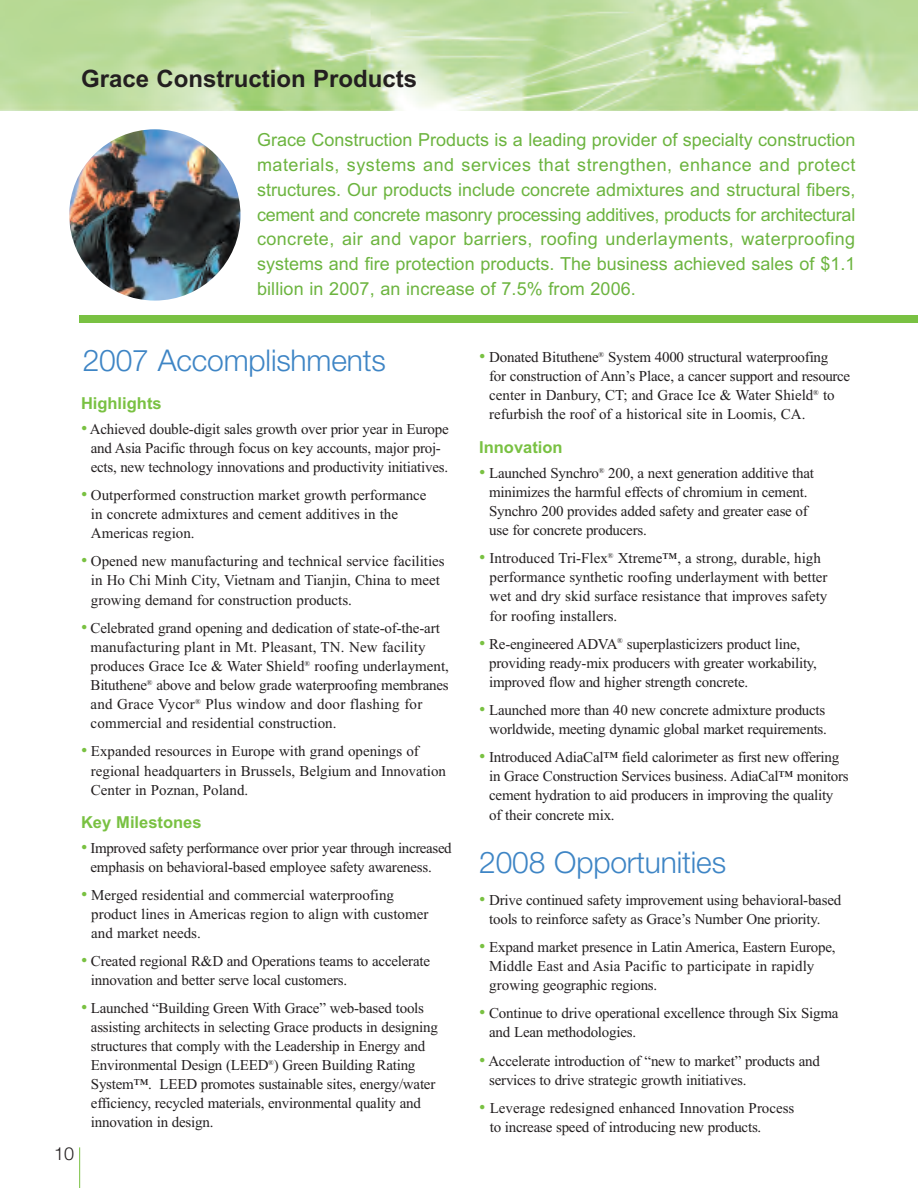
<style>
.page{position:relative;width:918px;height:1188px;background:#fff}
.page>*{position:absolute;margin:0;border:0;box-sizing:border-box;transform-origin:0 0}
.t1{font:300 30px "Helvetica Neue";letter-spacing:-.005em;color:#3e85c5}
.t2{font:700 24px "Arial";color:#231f20}
.t3{font:18px/24.8px "Arial";letter-spacing:.005em;color:#6cb43f;text-align:justify}
.t4{font:300 18px "Helvetica Neue";color:#231f20}
.t5{font:700 16.5px "Arial";color:#79c142}
.t6{font:15px/19.2px "Times New Roman";letter-spacing:-.015em;color:#231f20}
.s1{font-size:18px;color:#79c142}
</style>
<div class="page">
<img style="left:0;top:0;width:918px;height:111px">
<div style="left:80px;top:315px;width:838px;height:7px;background:#79c142"></div>
<hr style="left:79px;top:1147px;width:1px;height:41px;background:#79c142">
<img style="left:69px;top:129px;width:171px;height:172px">
<h2 class="t2" style="left:81px;top:65px;width:338px">Grace Construction Products</h2>
<p class="t3" style="left:257px;top:128px;width:600px">Grace Construction Products is a leading provider of specialty construction materials, systems and services that strengthen, enhance and protect structures. Our products include concrete admixtures and structural fibers, cement and concrete masonry processing additives, products for architectural concrete, air and vapor barriers, roofing underlayments, waterproofing systems and fire protection products. The business achieved sales of $1.1 billion in 2007, an increase of 7.5% from 2006.</p>
<p class="t4" style="left:54px;top:1147px;width:22px">10</p>
<h1 class="t1" style="left:83px;top:349px;width:305px">2007 Accomplishments</h1>
<p class="t5" style="left:81px;top:393px;width:82px">Highlights</p>
<p class="t6" style="left:91px;top:419px;width:359px;text-indent:-10px"><span class="s1">•</span> Achieved double-digit sales growth over prior year in Europe and Asia Pacific through focus on key accounts, major proj&shy;ects, new technology innovations and productivity initiatives.</p>
<p class="t6" style="left:91px;top:485px;width:337px;text-indent:-10px"><span class="s1">•</span> Outperformed construction market growth performance in concrete admixtures and cement additives in the<br>Americas region.</p>
<p class="t6" style="left:91px;top:552px;width:355px;text-indent:-10px"><span class="s1">•</span> Opened new manufacturing and technical service facilities in Ho Chi Minh City, Vietnam and Tianjin, China to meet growing demand for construction products.</p>
<p class="t6" style="left:91px;top:618px;width:360px;text-indent:-10px"><span class="s1">•</span> Celebrated grand opening and dedication of state-of-the-art manufacturing plant in Mt. Pleasant, TN. New facility produces Grace Ice &amp; Water Shield<sup>®</sup> roofing underlayment, Bituthene<sup>®</sup> above and below grade waterproofing membranes and Grace Vycor<sup>®</sup> Plus window and door flashing for commercial and residential construction.</p>
<p class="t6" style="left:91px;top:742px;width:357px;text-indent:-10px"><span class="s1">•</span> Expanded resources in Europe with grand openings of regional headquarters in Brussels, Belgium and Innovation<br>Center in Poznan, Poland.</p>
<p class="t5" style="left:81px;top:813px;width:122px">Key Milestones</p>
<p class="t6" style="left:91px;top:838px;width:363px;text-indent:-10px"><span class="s1">•</span> Improved safety performance over prior year through increased emphasis on behavioral-based employee safety awareness.</p>
<p class="t6" style="left:91px;top:885px;width:339px;text-indent:-10px"><span class="s1">•</span> Merged residential and commercial waterproofing product lines in Americas region to align with customer and market needs.</p>
<p class="t6" style="left:91px;top:951px;width:341px;text-indent:-10px"><span class="s1">•</span> Created regional R&amp;D and Operations teams to accelerate innovation and better serve local customers.</p>
<p class="t6" style="left:91px;top:998px;width:348px;text-indent:-10px"><span class="s1">•</span> Launched “Building Green With Grace” web-based tools assisting architects in selecting Grace products in designing structures that comply with the Leadership in Energy and Environmental Design (LEED<sup>®</sup>) Green Building Rating System™. LEED promotes sustainable sites, energy/water efficiency, recycled materials, environmental quality and innovation in design.</p>
<p class="t6" style="left:489px;top:347px;width:362px;text-indent:-10px"><span class="s1">•</span> Donated Bituthene<sup>®</sup> System 4000 structural waterproofing<br>for construction of Ann’s Place, a cancer support and resource center in Danbury, CT; and Grace Ice &amp; Water Shield<sup>®</sup> to refurbish the roof of a historical site in Loomis, CA.</p>
<p class="t5" style="left:479px;top:437px;width:85px">Innovation</p>
<p class="t6" style="left:489px;top:463px;width:326px;text-indent:-10px"><span class="s1">•</span> Launched Synchro<sup>®</sup> 200, a next generation additive that minimizes the harmful effects of chromium in cement.<br>Synchro 200 provides added safety and greater ease of use for concrete producers.</p>
<p class="t6" style="left:490px;top:548px;width:340px;text-indent:-10px"><span class="s1">•</span> Introduced Tri-Flex<sup>®</sup> Xtreme™, a strong, durable, high performance synthetic roofing underlayment with better wet and dry skid surface resistance that improves safety for roofing installers.</p>
<p class="t6" style="left:489px;top:634px;width:329px;text-indent:-10px"><span class="s1">•</span> Re-engineered ADVA<sup>®</sup> superplasticizers product line, providing ready-mix producers with greater workability, improved flow and higher strength concrete.</p>
<p class="t6" style="left:479px;top:700px;width:349px;text-align:right"><span class="s1">•</span> Launched more than 40 new concrete admixture products worldwide, meeting dynamic global market requirements.</p>
<p class="t6" style="left:489px;top:747px;width:361px;text-indent:-10px"><span class="s1">•</span> Introduced AdiaCal™ field calorimeter as first new offering in Grace Construction Services business. AdiaCal™ monitors cement hydration to aid producers in improving the quality of their concrete mix.</p>
<h1 class="t1" style="left:479px;top:852px;width:248px">2008 Opportunities</h1>
<p class="t6" style="left:489px;top:890px;width:354px;text-indent:-10px"><span class="s1">•</span> Drive continued safety improvement using behavioral-based tools to reinforce safety as Grace’s Number One priority.</p>
<p class="t6" style="left:489px;top:937px;width:348px;text-indent:-10px"><span class="s1">•</span> Expand market presence in Latin America, Eastern Europe,<br>Middle East and Asia Pacific to participate in rapidly growing geographic regions.</p>
<p class="t6" style="left:489px;top:1004px;width:351px;text-indent:-10px"><span class="s1">•</span> Continue to drive operational excellence through Six Sigma and Lean methodologies.</p>
<p class="t6" style="left:489px;top:1051px;width:332px;text-indent:-10px"><span class="s1">•</span> Accelerate introduction of “new to market” products and services to drive strategic growth initiatives.</p>
<p class="t6" style="left:490px;top:1098px;width:306px;text-indent:-10px"><span class="s1">•</span> Leverage redesigned enhanced Innovation Process to increase speed of introducing new products.</p>
</div>
